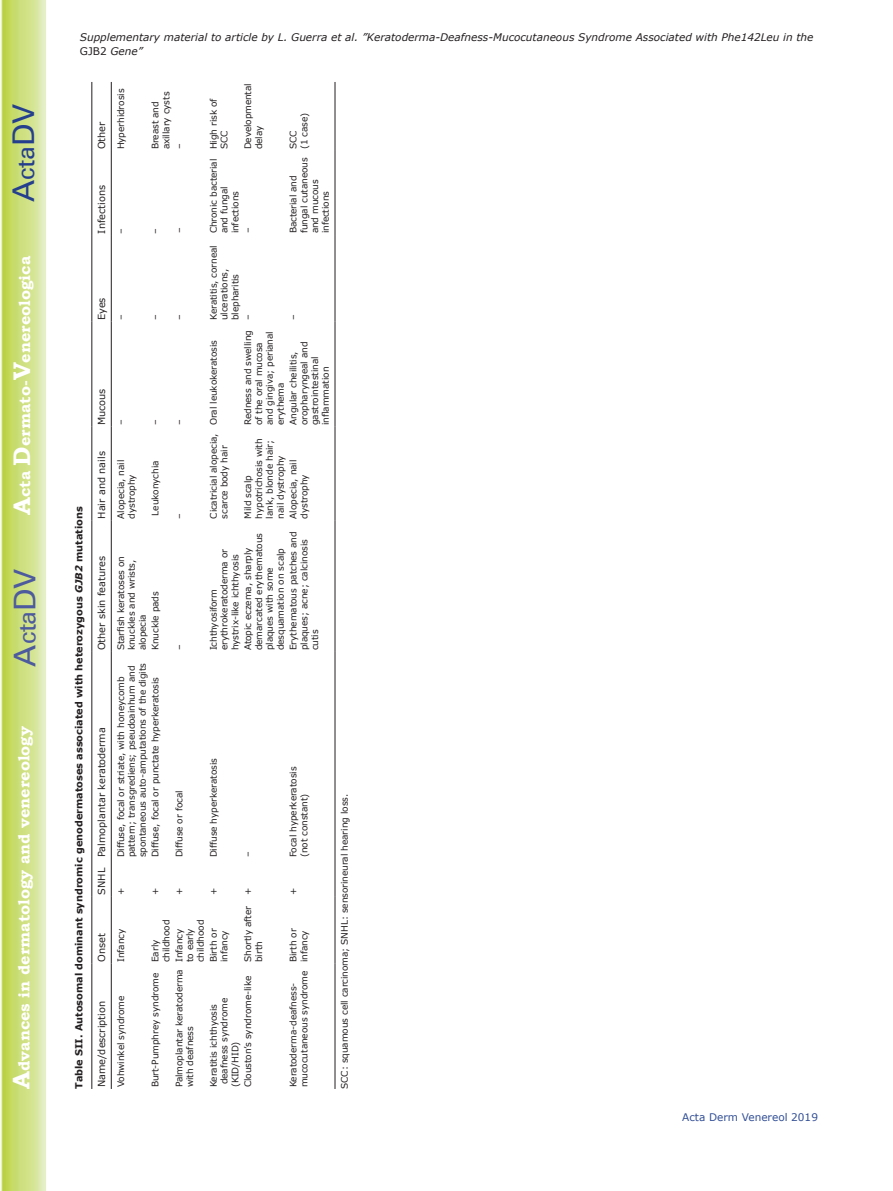
<style>
.page{position:relative;width:893px;height:1191px;background:#fff}
.page>*{position:absolute;margin:0;border:0;box-sizing:border-box;transform-origin:0 0}
.t1{font:30px "Univers";color:#4d5a9e}
.t2{font:30px "Univers";color:#253f8e}
.t3{font:700 15.75px "Bookman Old Style";color:#fff}
.t4{font:italic 10.5px/13.5px "Verdana";color:#231f20}
.t5{font:10.5px "Verdana";color:#324f95}
.t6{font:9.75px "Verdana";color:#231f20}
.t7{font:700 9.75px "Verdana";color:#231f20}
.t8{font:9px/10.8px "Verdana";letter-spacing:-.01em;color:#231f20}
.s1{font-size:24px}
.s2{font-style:normal}
.s3{font-style:italic}
</style>
<div class="page">
<svg style="left:1px;top:0;width:45px;height:1191px;background:#cfe084"></svg>
<hr style="left:91px;top:963px;width:1px;height:126px;background:#231f20">
<hr style="left:91px;top:896px;width:1px;height:67px;background:#231f20">
<hr style="left:91px;top:859px;width:1px;height:37px;background:#231f20">
<hr style="left:91px;top:652px;width:1px;height:207px;background:#231f20">
<hr style="left:91px;top:520px;width:1px;height:132px;background:#231f20">
<hr style="left:91px;top:427px;width:1px;height:93px;background:#231f20">
<hr style="left:91px;top:322px;width:1px;height:105px;background:#231f20">
<hr style="left:91px;top:235px;width:1px;height:87px;background:#231f20">
<hr style="left:91px;top:151px;width:1px;height:84px;background:#231f20">
<hr style="left:91px;top:82px;width:1px;height:69px;background:#231f20">
<hr style="left:111px;top:963px;width:1px;height:126px;background:#231f20">
<hr style="left:111px;top:896px;width:1px;height:67px;background:#231f20">
<hr style="left:111px;top:859px;width:1px;height:37px;background:#231f20">
<hr style="left:111px;top:652px;width:1px;height:207px;background:#231f20">
<hr style="left:111px;top:520px;width:1px;height:132px;background:#231f20">
<hr style="left:111px;top:427px;width:1px;height:93px;background:#231f20">
<hr style="left:111px;top:322px;width:1px;height:105px;background:#231f20">
<hr style="left:111px;top:235px;width:1px;height:87px;background:#231f20">
<hr style="left:111px;top:151px;width:1px;height:84px;background:#231f20">
<hr style="left:111px;top:82px;width:1px;height:69px;background:#231f20">
<hr style="left:335px;top:963px;width:1px;height:126px;background:#231f20">
<hr style="left:335px;top:896px;width:1px;height:67px;background:#231f20">
<hr style="left:335px;top:859px;width:1px;height:37px;background:#231f20">
<hr style="left:335px;top:652px;width:1px;height:207px;background:#231f20">
<hr style="left:335px;top:520px;width:1px;height:132px;background:#231f20">
<hr style="left:335px;top:427px;width:1px;height:93px;background:#231f20">
<hr style="left:335px;top:322px;width:1px;height:105px;background:#231f20">
<hr style="left:335px;top:235px;width:1px;height:87px;background:#231f20">
<hr style="left:335px;top:151px;width:1px;height:84px;background:#231f20">
<hr style="left:335px;top:82px;width:1px;height:69px;background:#231f20">
<h1 class="t2" style="left:6px;top:202px;width:100px;rotate:-90deg">A<span class="s1">cta</span>DV</h1>
<h2 class="t3" style="left:15px;top:515px;width:260px;rotate:-90deg"><span class="s1">A</span>cta <span class="s1">D</span>ermato-<span class="s1">V</span>enereologica</h2>
<h1 class="t1" style="left:7px;top:666px;width:100px;rotate:-90deg">A<span class="s1">cta</span>DV</h1>
<h2 class="t3" style="left:15px;top:1088px;width:364px;rotate:-90deg"><span class="s1">A</span>dvances in dermatology and venereology</h2>
<p class="t4" style="left:80px;top:31px;width:735px">Supplementary material to article by L. Guerra et al. ”Keratoderma-Deafness-Mucocutaneous Syndrome Associated with Phe142Leu in the<br><span class="s2">GJB2</span> Gene”</p>
<p class="t7" style="left:73px;top:1089px;width:584px;rotate:-90deg">Table SII. Autosomal dominant syndromic genodermatoses associated with heterozygous <span class="s3">GJB2</span> mutations</p>
<p class="t6" style="left:96px;top:149px;width:29px;rotate:-90deg">Other</p>
<p class="t6" style="left:96px;top:233px;width:50px;rotate:-90deg">Infections</p>
<p class="t6" style="left:96px;top:320px;width:24px;rotate:-90deg">Eyes</p>
<p class="t6" style="left:96px;top:425px;width:38px;rotate:-90deg">Mucous</p>
<p class="t6" style="left:96px;top:519px;width:69px;rotate:-90deg">Hair and nails</p>
<p class="t6" style="left:96px;top:650px;width:96px;rotate:-90deg">Other skin features</p>
<p class="t6" style="left:96px;top:894px;width:169px;rotate:-90deg">SNHL Palmoplantar keratoderma</p>
<p class="t6" style="left:96px;top:962px;width:30px;rotate:-90deg">Onset</p>
<p class="t6" style="left:96px;top:1087px;width:88px;rotate:-90deg">Name/description</p>
<p class="t8" style="left:116px;top:149px;width:62px;rotate:-90deg">Hyperhidrosis</p>
<p class="t8" style="left:150px;top:149px;width:59px;rotate:-90deg">Breast and axillary cysts</p>
<p class="t8" style="left:174px;top:149px;width:7px;rotate:-90deg">–</p>
<p class="t8" style="left:116px;top:233px;width:7px;rotate:-90deg">–</p>
<p class="t8" style="left:150px;top:233px;width:7px;rotate:-90deg">–</p>
<p class="t8" style="left:174px;top:233px;width:7px;rotate:-90deg">–</p>
<p class="t8" style="left:116px;top:320px;width:7px;rotate:-90deg">–</p>
<p class="t8" style="left:150px;top:320px;width:7px;rotate:-90deg">–</p>
<p class="t8" style="left:174px;top:320px;width:7px;rotate:-90deg">–</p>
<p class="t8" style="left:116px;top:425px;width:7px;rotate:-90deg">–</p>
<p class="t8" style="left:116px;top:519px;width:60px;rotate:-90deg">Alopecia, nail dystrophy</p>
<p class="t8" style="left:150px;top:425px;width:7px;rotate:-90deg">–</p>
<p class="t8" style="left:150px;top:515px;width:56px;rotate:-90deg">Leukonychia</p>
<p class="t8" style="left:174px;top:425px;width:7px;rotate:-90deg">–</p>
<p class="t8" style="left:174px;top:518px;width:7px;rotate:-90deg">–</p>
<p class="t8" style="left:116px;top:650px;width:96px;rotate:-90deg">Starfish keratoses on knuckles and wrists, alopecia</p>
<p class="t8" style="left:150px;top:650px;width:60px;rotate:-90deg">Knuckle pads</p>
<p class="t8" style="left:116px;top:857px;width:196px;rotate:-90deg">Diffuse, focal or striate, with honeycomb pattern; transgrediens; pseudoainhum and spontaneous auto-amputations of the digits</p>
<p class="t8" style="left:150px;top:857px;width:182px;rotate:-90deg">Diffuse, focal or punctate hyperkeratosis</p>
<p class="t8" style="left:116px;top:894px;width:9px;rotate:-90deg">+</p>
<p class="t8" style="left:150px;top:894px;width:9px;rotate:-90deg">+</p>
<p class="t8" style="left:174px;top:650px;width:7px;rotate:-90deg">–</p>
<p class="t8" style="left:174px;top:857px;width:68px;rotate:-90deg">Diffuse or focal</p>
<p class="t8" style="left:174px;top:894px;width:9px;rotate:-90deg">+</p>
<p class="t8" style="left:208px;top:149px;width:53px;rotate:-90deg">High risk of<br>SCC</p>
<p class="t8" style="left:243px;top:149px;width:67px;rotate:-90deg">Developmental delay</p>
<p class="t8" style="left:208px;top:233px;width:76px;rotate:-90deg">Chronic bacterial and fungal infections</p>
<p class="t8" style="left:243px;top:233px;width:7px;rotate:-90deg">–</p>
<p class="t8" style="left:208px;top:320px;width:76px;rotate:-90deg">Keratitis, corneal ulcerations, blepharitis</p>
<p class="t8" style="left:243px;top:320px;width:7px;rotate:-90deg">–</p>
<p class="t8" style="left:288px;top:149px;width:38px;rotate:-90deg">SCC<br>(1 case)</p>
<p class="t8" style="left:288px;top:233px;width:78px;rotate:-90deg">Bacterial and fungal cutaneous and mucous infections</p>
<p class="t8" style="left:288px;top:320px;width:7px;rotate:-90deg">–</p>
<p class="t8" style="left:208px;top:425px;width:86px;rotate:-90deg">Oral leukokeratosis</p>
<p class="t8" style="left:208px;top:518px;width:87px;rotate:-90deg">Cicatricial alopecia, scarce body hair</p>
<p class="t8" style="left:243px;top:425px;width:96px;rotate:-90deg">Redness and swelling of the oral mucosa and gingiva; perianal erythema</p>
<p class="t8" style="left:288px;top:425px;width:85px;rotate:-90deg">Angular cheilitis, oropharyngeal and gastrointestinal inflammation</p>
<p class="t8" style="left:243px;top:518px;width:82px;rotate:-90deg">Mild scalp hypotrichosis with lank, blonde hair; nail dystrophy</p>
<p class="t8" style="left:288px;top:518px;width:60px;rotate:-90deg">Alopecia, nail dystrophy</p>
<p class="t8" style="left:288px;top:650px;width:121px;rotate:-90deg">Erythematous patches and plaques; acne; calcinosis cutis</p>
<p class="t8" style="left:243px;top:650px;width:119px;rotate:-90deg">Atopic eczema, sharply demarcated erythematous plaques with some desquamation on scalp</p>
<p class="t8" style="left:208px;top:650px;width:103px;rotate:-90deg">Ichthyosiform erythrokeratoderma or hystrix-like ichthyosis</p>
<p class="t8" style="left:208px;top:857px;width:101px;rotate:-90deg">Diffuse hyperkeratosis</p>
<p class="t8" style="left:208px;top:894px;width:9px;rotate:-90deg">+</p>
<p class="t8" style="left:243px;top:857px;width:7px;rotate:-90deg">–</p>
<p class="t8" style="left:243px;top:894px;width:9px;rotate:-90deg">+</p>
<p class="t8" style="left:288px;top:857px;width:92px;rotate:-90deg">Focal hyperkeratosis (not constant)</p>
<p class="t8" style="left:288px;top:894px;width:9px;rotate:-90deg">+</p>
<p class="t8" style="left:116px;top:962px;width:35px;rotate:-90deg">Infancy</p>
<p class="t8" style="left:116px;top:1087px;width:93px;rotate:-90deg">Vohwinkel syndrome</p>
<p class="t8" style="left:243px;top:962px;width:57px;rotate:-90deg">Shortly after birth</p>
<p class="t8" style="left:174px;top:962px;width:44px;rotate:-90deg">Infancy to early childhood</p>
<p class="t8" style="left:150px;top:962px;width:44px;text-indent:-125px;rotate:-90deg">Burt-Pumphrey syndrome Early childhood</p>
<p class="t8" style="left:208px;top:962px;width:35px;rotate:-90deg">Birth or infancy</p>
<p class="t8" style="left:174px;top:1087px;width:120px;rotate:-90deg">Palmoplantar keratoderma with deafness</p>
<p class="t8" style="left:243px;top:1087px;width:113px;rotate:-90deg">Clouston’s syndrome-like</p>
<p class="t8" style="left:208px;top:1087px;width:85px;rotate:-90deg">Keratitis ichthyosis</p>
<p class="t8" style="left:219px;top:1084px;width:88px;rotate:-90deg">deafness syndrome</p>
<p class="t8" style="left:230px;top:1087px;width:47px;rotate:-90deg">(KID/HID)</p>
<p class="t8" style="left:288px;top:962px;width:35px;rotate:-90deg">Birth or infancy</p>
<p class="t8" style="left:288px;top:1087px;width:118px;rotate:-90deg">Keratoderma-deafness&shy;mucocutaneous syndrome</p>
<p class="t8" style="left:339px;top:1089px;width:296px;rotate:-90deg">SCC: squamous cell carcinoma; SNHL: sensorineural hearing loss.</p>
<p class="t5" style="left:682px;top:1110px;width:137px">Acta Derm Venereol 2019</p>
</div>
